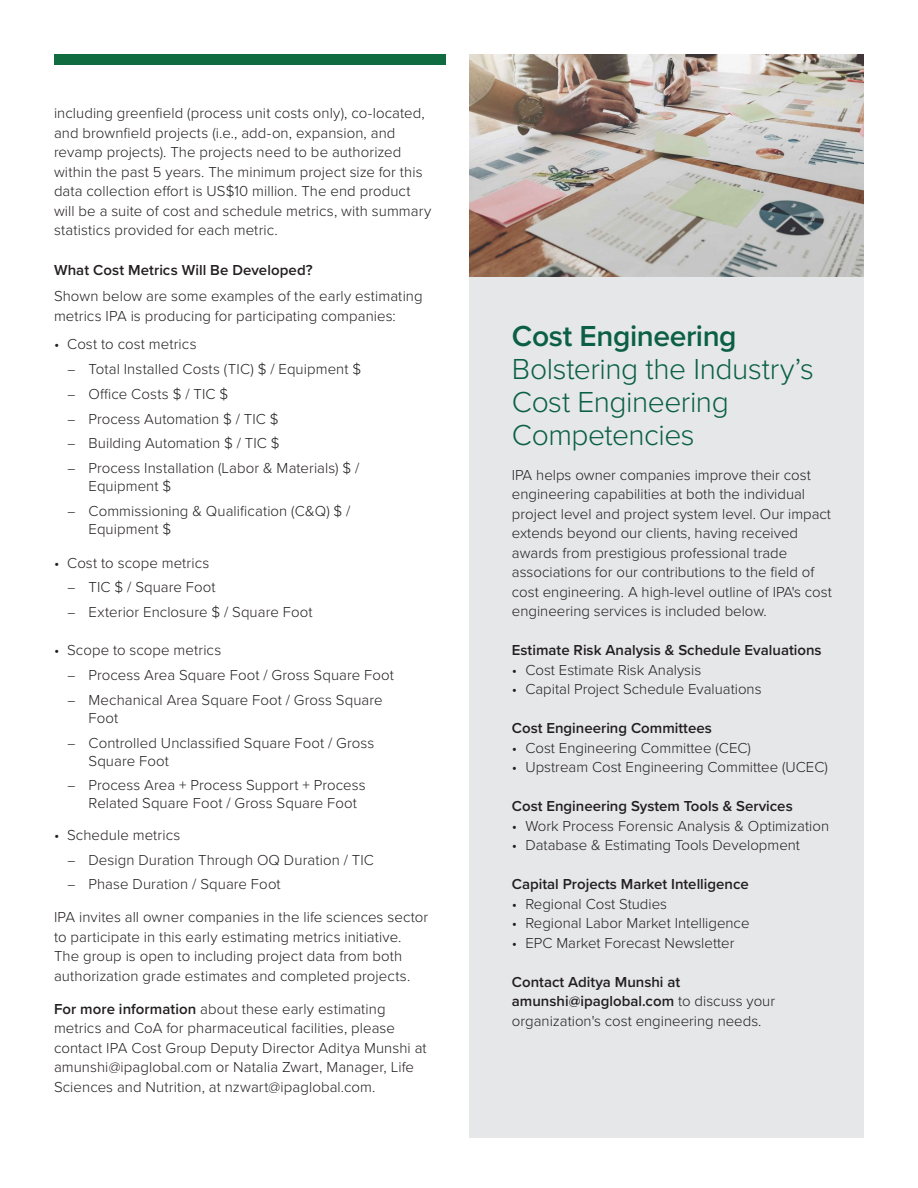
<style>
.page{position:relative;width:918px;height:1188px;background:#fff}
.page>*{position:absolute;margin:0;border:0;box-sizing:border-box;transform-origin:0 0}
._1-head{font:300 30px/33px "Proxima Nova";letter-spacing:-.015em;color:#0b6044}
._3-body{font:300 15px/19.5px "Proxima Nova";letter-spacing:.005em;color:#231f20}
._2-Sub{font:600 15px "Proxima Nova";color:#231f20}
.s1{font-family:"Proxima Nova Cond"}
.s2{font-weight:600}
</style>
<div class="page">
<div style="left:54px;top:54px;width:392px;height:11px;background:#0f6b40"></div>
<div style="left:470px;top:251px;width:394px;height:887px;background:#e6e7e9"></div>
<img style="left:470px;top:54px;width:394px;height:222px">
<p class="_3-body" style="left:54px;top:103px;width:379px">including greenfield (process unit costs only), co-located, and brownfield projects (i.e., add-on, expansion, and revamp projects). The projects need to be authorized within the past 5 years. The minimum project size for this data collection effort is US$10 million. The end product will be a suite of cost and schedule metrics, with summary statistics provided for each metric.</p>
<p class="_2-Sub" style="left:54px;top:259px;width:260px">What Cost Metrics Will Be Developed?</p>
<p class="_3-body" style="left:54px;top:286px;width:370px">Shown below are some examples of the early estimating metrics IPA is producing for participating companies:</p>
<p class="_3-body" style="left:54px;top:334px;width:144px">• Cost to cost metrics</p>
<p class="_3-body" style="left:68px;top:359px;width:295px"><span class="s1">–</span> Total Installed Costs (TIC) $ / Equipment $</p>
<p class="_3-body" style="left:68px;top:383px;width:162px"><span class="s1">–</span> Office Costs $ / TIC $</p>
<p class="_3-body" style="left:68px;top:408px;width:213px"><span class="s1">–</span> Process Automation $ / TIC $</p>
<p class="_3-body" style="left:68px;top:433px;width:214px"><span class="s1">–</span> Building Automation $ / TIC $</p>
<p class="_3-body" style="left:88px;top:458px;width:272px;line-height:18px;text-indent:-21px"><span class="s1">–</span> Process Installation (Labor &amp; Materials) $ /<br>Equipment $</p>
<p class="_3-body" style="left:88px;top:501px;width:264px;line-height:18px;text-indent:-21px"><span class="s1">–</span> Commissioning &amp; Qualification (C&amp;Q) $ /<br>Equipment $</p>
<p class="_3-body" style="left:54px;top:552px;width:157px">• Cost to scope metrics</p>
<p class="_3-body" style="left:68px;top:577px;width:150px"><span class="s1">–</span> TIC $ / Square Foot</p>
<p class="_3-body" style="left:68px;top:602px;width:247px"><span class="s1">–</span> Exterior Enclosure $ / Square Foot</p>
<p class="_3-body" style="left:54px;top:640px;width:169px">• Scope to scope metrics</p>
<p class="_3-body" style="left:68px;top:665px;width:328px"><span class="s1">–</span> Process Area Square Foot / Gross Square Foot</p>
<p class="_3-body" style="left:88px;top:690px;width:296px;line-height:18px;text-indent:-21px"><span class="s1">–</span> Mechanical Area Square Foot / Gross Square<br>Foot</p>
<p class="_3-body" style="left:88px;top:733px;width:287px;line-height:18px;text-indent:-21px"><span class="s1">–</span> Controlled Unclassified Square Foot / Gross<br>Square Foot</p>
<p class="_3-body" style="left:88px;top:776px;width:279px;line-height:18px;text-indent:-21px"><span class="s1">–</span> Process Area + Process Support + Process<br>Related Square Foot / Gross Square Foot</p>
<p class="_3-body" style="left:54px;top:824px;width:128px">• Schedule metrics</p>
<p class="_3-body" style="left:68px;top:849px;width:308px"><span class="s1">–</span> Design Duration Through OQ Duration / TIC</p>
<p class="_3-body" style="left:68px;top:874px;width:215px"><span class="s1">–</span> Phase Duration / Square Foot</p>
<p class="_3-body" style="left:54px;top:907px;width:376px">IPA invites all owner companies in the life sciences sector to participate in this early estimating metrics initiative.<br>The group is open to including project data from both authorization grade estimates and completed projects.</p>
<p class="_3-body" style="left:54px;top:998px;width:374px"><span class="s2">For more information</span> about these early estimating metrics and CoA for pharmaceutical facilities, please contact IPA Cost Group Deputy Director Aditya Munshi at amunshi@ipaglobal.com or Natalia Zwart, Manager, Life Sciences and Nutrition, at nzwart@ipaglobal.com.</p>
<p class="_1-head" style="left:512px;top:318px;width:303px"><span class="s2">Cost Engineering<br></span>Bolstering the Industry’s<br>Cost Engineering<br>Competencies</p>
<p class="_3-body" style="left:512px;top:464px;width:321px">IPA helps owner companies improve their cost engineering capabilities at both the individual project level and project system level. Our impact extends beyond our clients, having received awards from prestigious professional trade associations for our contributions to the field of cost engineering. A high-level outline of IPA's cost engineering services is included below.</p>
<p class="_2-Sub" style="left:512px;top:639px;width:311px">Estimate Risk Analysis &amp; Schedule Evaluations</p>
<p class="_3-body" style="left:512px;top:659px;width:191px">• Cost Estimate Risk Analysis</p>
<p class="_3-body" style="left:512px;top:678px;width:251px">• Capital Project Schedule Evaluations</p>
<p class="_2-Sub" style="left:512px;top:717px;width:201px">Cost Engineering Committees</p>
<p class="_3-body" style="left:512px;top:737px;width:241px">• Cost Engineering Committee (CEC)</p>
<p class="_3-body" style="left:512px;top:756px;width:318px">• Upstream Cost Engineering Committee (UCEC)</p>
<p class="_2-Sub" style="left:512px;top:795px;width:282px">Cost Engineering System Tools &amp; Services</p>
<p class="_3-body" style="left:512px;top:815px;width:319px">• Work Process Forensic Analysis &amp; Optimization</p>
<p class="_3-body" style="left:512px;top:834px;width:290px">• Database &amp; Estimating Tools Development</p>
<p class="_2-Sub" style="left:512px;top:873px;width:238px">Capital Projects Market Intelligence</p>
<p class="_3-body" style="left:512px;top:893px;width:157px">• Regional Cost Studies</p>
<p class="_3-body" style="left:512px;top:912px;width:239px">• Regional Labor Market Intelligence</p>
<p class="_3-body" style="left:512px;top:932px;width:224px">• EPC Market Forecast Newsletter</p>
<p class="_3-body" style="left:512px;top:971px;width:265px"><span class="s2">Contact Aditya Munshi at amunshi@ipaglobal.com</span> to discuss your organization's cost engineering needs.</p>
</div>
